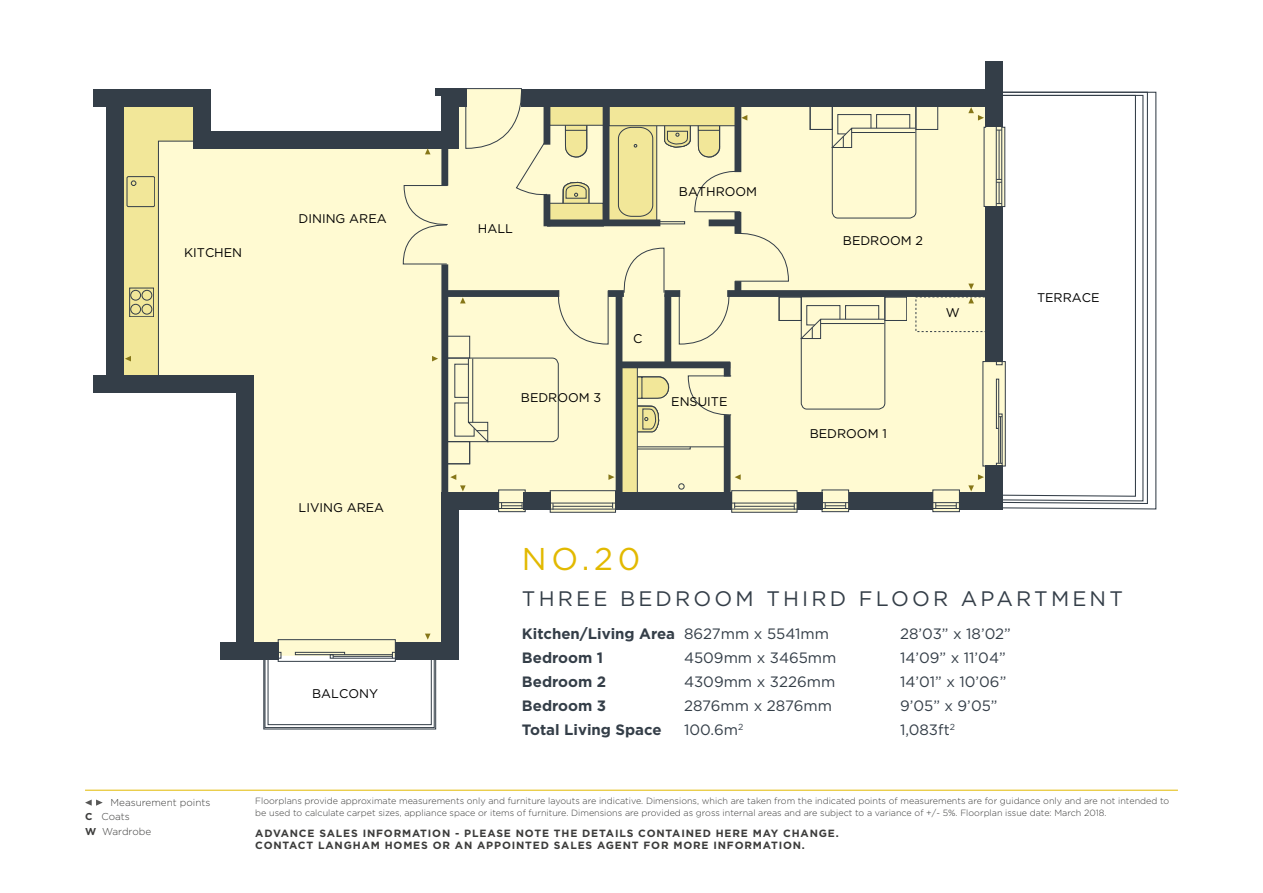
<style>
.page{position:relative;width:1263px;height:893px;background:#fff}
.page>*{position:absolute;margin:0;border:0;box-sizing:border-box;transform-origin:0 0}
.t1{font:31.5px "Gotham";color:#e2b900}
.t2{font:21px "Gotham";letter-spacing:.15em;color:#343e48}
.t3{font:15px "Gotham";color:#343e48}
.t4{font:700 15px "Gotham";color:#343e48}
.t5{font:12.6px "Gotham";color:#000}
.t6{font:700 10.5px/12px "Gotham";letter-spacing:.08em;color:#3c3c3b}
.t7{font:300 10.05px/14.4px "Gotham";color:#3c3c3b}
.t8{font:300 9px/12px "Gotham";color:#3c3c3b}
.s1{font-weight:700}
.s2{font-weight:400}
</style>
<div class="page">
<svg style="left:202px;top:148px;width:256px;height:504px;background:#fef9d4"></svg>
<div style="left:458px;top:107px;width:527px;height:406px;background:#fffad2"></div>
<div style="left:446px;top:336px;width:24px;height:22px;border:1px solid #343e48"></div>
<svg style="left:448px;top:358px;width:110px;height:106px;background:#f2eec9"></svg>
<div style="left:884px;top:297px;width:23px;height:24px;border:1px solid #343e48"></div>
<svg style="left:779px;top:297px;width:106px;height:112px;background:#f4f0ca"></svg>
<div style="left:916px;top:106px;width:22px;height:24px;border:1px solid #343e48"></div>
<svg style="left:810px;top:107px;width:106px;height:111px;background:#f4f0ca"></svg>
<hr style="left:625px;top:447px;width:100px;height:1px;background:#343e48">
<svg style="left:637px;top:446px;width:54px;height:4px"></svg>
<svg style="left:678px;top:483px;width:6px;height:6px"></svg>
<svg style="left:609px;top:126px;width:48px;height:93px;background:#e2d992"></svg>
<svg style="left:663px;top:126px;width:58px;height:33px;background:#dcd6a2"></svg>
<svg style="left:565px;top:125px;width:23px;height:34px"></svg>
<div style="left:609px;top:103px;width:131px;height:23px;background:#f2e799"></div>
<div style="left:609px;top:103px;width:131px;height:23px;border:1px solid #343e48"></div>
<svg style="left:637px;top:376px;width:33px;height:57px;background:#d6d19e"></svg>
<div style="left:622px;top:363px;width:15px;height:133px;background:#f2e799"></div>
<svg style="left:563px;top:181px;width:27px;height:22px"></svg>
<div style="left:549px;top:102px;width:56px;height:23px;background:#f2e799"></div>
<div style="left:547px;top:203px;width:56px;height:23px;background:#f2e799"></div>
<div style="left:547px;top:203px;width:56px;height:23px;border:1px solid #343e48"></div>
<div style="left:932px;top:490px;width:28px;height:22px;border:1px solid #343e48"></div>
<svg style="left:933px;top:502px;width:26px;height:7px"></svg>
<div style="left:822px;top:490px;width:27px;height:22px;border:1px solid #343e48"></div>
<svg style="left:822px;top:502px;width:27px;height:7px"></svg>
<svg style="left:983px;top:127px;width:2px;height:80px"></svg>
<div style="left:731px;top:490px;width:66px;height:23px;border:1px solid #343e48"></div>
<hr style="left:732px;top:503px;width:65px;height:1px;background:#343e48">
<hr style="left:732px;top:509px;width:65px;height:1px;background:#343e48">
<hr style="left:735px;top:506px;width:59px;height:1px;background:#343e48">
<div style="left:498px;top:490px;width:27px;height:22px;border:1px solid #343e48"></div>
<svg style="left:498px;top:502px;width:26px;height:7px"></svg>
<div style="left:550px;top:490px;width:66px;height:23px;border:1px solid #343e48"></div>
<hr style="left:550px;top:503px;width:65px;height:1px;background:#343e48">
<hr style="left:550px;top:509px;width:65px;height:1px;background:#343e48">
<hr style="left:553px;top:506px;width:59px;height:1px;background:#343e48">
<div style="left:278px;top:639px;width:118px;height:23px;border:1px solid #343e48"></div>
<svg style="left:263px;top:652px;width:173px;height:78px"></svg>
<svg style="left:554px;top:290px;width:55px;height:55px;background:#f6f1cb"></svg>
<div style="left:679px;top:290px;width:55px;height:55px;background:#fffad2"></div>
<svg style="left:688px;top:375px;width:44px;height:43px;background:#f3efca"></svg>
<div style="left:637px;top:221px;width:48px;height:3px;border:1px solid #343e48"></div>
<div style="left:465px;top:88px;width:83px;height:107px;background:#fffad2"></div>
<svg style="left:734px;top:229px;width:55px;height:53px;background:#f5f1cb"></svg>
<svg style="left:620px;top:248px;width:44px;height:45px;background:#f5f1cb"></svg>
<svg style="left:694px;top:168px;width:47px;height:44px;background:#f5f0cb"></svg>
<svg style="left:403px;top:185px;width:45px;height:79px;background:#f4efca"></svg>
<div style="left:441px;top:138px;width:7px;height:48px;background:#343e48"></div>
<div style="left:734px;top:99px;width:7px;height:73px;background:#343e48"></div>
<div style="left:734px;top:212px;width:7px;height:22px;background:#343e48"></div>
<div style="left:603px;top:99px;width:6px;height:124px;background:#343e48"></div>
<div style="left:543px;top:99px;width:7px;height:46px;background:#343e48"></div>
<div style="left:543px;top:194px;width:7px;height:32px;background:#343e48"></div>
<div style="left:734px;top:281px;width:7px;height:14px;background:#343e48"></div>
<div style="left:724px;top:362px;width:7px;height:15px;background:#343e48"></div>
<div style="left:724px;top:415px;width:7px;height:80px;background:#343e48"></div>
<div style="left:441px;top:264px;width:7px;height:261px;background:#343e48"></div>
<div style="left:664px;top:294px;width:7px;height:71px;background:#343e48"></div>
<div style="left:616px;top:294px;width:6px;height:211px;background:#343e48"></div>
<div style="left:727px;top:290px;width:265px;height:7px;background:#343e48"></div>
<div style="left:619px;top:361px;width:111px;height:7px;background:#343e48"></div>
<div style="left:608px;top:290px;width:16px;height:7px;background:#343e48"></div>
<div style="left:664px;top:290px;width:16px;height:7px;background:#343e48"></div>
<div style="left:443px;top:290px;width:116px;height:7px;background:#343e48"></div>
<div style="left:709px;top:219px;width:30px;height:7px;background:#343e48"></div>
<div style="left:547px;top:219px;width:113px;height:7px;background:#343e48"></div>
<div style="left:521px;top:89px;width:481px;height:18px;background:#343e48"></div>
<div style="left:441px;top:89px;width:25px;height:18px;background:#343e48"></div>
<div style="left:435px;top:89px;width:31px;height:7px;background:#343e48"></div>
<div style="left:93px;top:89px;width:109px;height:18px;background:#343e48"></div>
<div style="left:395px;top:642px;width:64px;height:17px;background:#343e48"></div>
<div style="left:450px;top:492px;width:48px;height:18px;background:#343e48"></div>
<div style="left:524px;top:492px;width:27px;height:18px;background:#343e48"></div>
<div style="left:985px;top:62px;width:18px;height:65px;background:#343e48"></div>
<div style="left:441px;top:97px;width:18px;height:35px;background:#343e48"></div>
<div style="left:193px;top:89px;width:18px;height:43px;background:#343e48"></div>
<div style="left:93px;top:376px;width:161px;height:17px;background:#343e48"></div>
<div style="left:236px;top:385px;width:18px;height:272px;background:#343e48"></div>
<div style="left:615px;top:492px;width:117px;height:18px;background:#343e48"></div>
<div style="left:797px;top:492px;width:25px;height:18px;background:#343e48"></div>
<div style="left:441px;top:492px;width:18px;height:164px;background:#343e48"></div>
<div style="left:220px;top:642px;width:58px;height:17px;background:#343e48"></div>
<div style="left:849px;top:492px;width:84px;height:18px;background:#343e48"></div>
<div style="left:959px;top:492px;width:44px;height:18px;background:#343e48"></div>
<div style="left:193px;top:131px;width:266px;height:17px;background:#343e48"></div>
<div style="left:106px;top:95px;width:18px;height:288px;background:#343e48"></div>
<svg style="left:1003px;top:91px;width:154px;height:419px"></svg>
<svg style="left:1003px;top:91px;width:145px;height:414px"></svg>
<svg style="left:985px;top:94px;width:159px;height:408px"></svg>
<svg style="left:124px;top:107px;width:78px;height:269px;background:#eee7af"></svg>
<svg style="left:432px;top:356px;width:6px;height:5px"></svg>
<svg style="left:608px;top:474px;width:6px;height:6px"></svg>
<svg style="left:735px;top:474px;width:6px;height:6px"></svg>
<svg style="left:741px;top:115px;width:6px;height:6px"></svg>
<svg style="left:460px;top:297px;width:6px;height:6px"></svg>
<svg style="left:450px;top:474px;width:16px;height:17px"></svg>
<svg style="left:968px;top:297px;width:6px;height:6px"></svg>
<svg style="left:968px;top:474px;width:16px;height:17px"></svg>
<svg style="left:968px;top:107px;width:16px;height:14px"></svg>
<svg style="left:968px;top:284px;width:6px;height:6px"></svg>
<svg style="left:425px;top:148px;width:5px;height:6px"></svg>
<svg style="left:425px;top:634px;width:5px;height:6px"></svg>
<svg style="left:85px;top:799px;width:18px;height:7px"></svg>
<hr style="left:85px;top:790px;width:1093px;height:1px;background:#e2b900">
<h3 class="t5" style="left:184px;top:245px;width:60px">KITCHEN</h3>
<h3 class="t5" style="left:298px;top:210px;width:90px">DINING AREA</h3>
<h3 class="t5" style="left:478px;top:220px;width:37px">HALL</h3>
<h3 class="t5" style="left:679px;top:184px;width:80px">BATHROOM</h3>
<h3 class="t5" style="left:521px;top:389px;width:82px">BEDROOM 3</h3>
<h3 class="t5" style="left:633px;top:331px;width:11px">C</h3>
<h3 class="t5" style="left:671px;top:394px;width:58px">ENSUITE</h3>
<h3 class="t5" style="left:843px;top:232px;width:82px">BEDROOM 2</h3>
<h3 class="t5" style="left:946px;top:305px;width:15px">W</h3>
<h3 class="t5" style="left:810px;top:426px;width:79px">BEDROOM 1</h3>
<h3 class="t5" style="left:1037px;top:290px;width:64px">TERRACE</h3>
<p class="t7" style="left:85px;top:795px;width:127px;text-indent:26px">Measurement points<br><span class="s1">C</span> Coats<br><span class="s1">W</span> Wardrobe</p>
<h3 class="t5" style="left:298px;top:500px;width:87px">LIVING AREA</h3>
<h3 class="t5" style="left:312px;top:686px;width:67px">BALCONY</h3>
<h1 class="t1" style="left:522px;top:538px;width:120px">NO.20</h1>
<h2 class="t2" style="left:522px;top:585px;width:602px">THREE BEDROOM THIRD FLOOR APARTMENT</h2>
<h3 class="t4" style="left:522px;top:623px;width:309px">Kitchen/Living Area <span class="s2">8627mm x 5541mm</span></h3>
<h3 class="t3" style="left:900px;top:624px;width:112px">28’03” x 18’02”</h3>
<h3 class="t4" style="left:522px;top:647px;width:83px">Bedroom 1</h3>
<h3 class="t3" style="left:684px;top:648px;width:154px">4509mm x 3465mm</h3>
<h3 class="t3" style="left:900px;top:648px;width:107px">14’09” x 11’04”</h3>
<h3 class="t4" style="left:522px;top:671px;width:86px">Bedroom 2</h3>
<h3 class="t3" style="left:684px;top:672px;width:153px">4309mm x 3226mm</h3>
<h3 class="t3" style="left:900px;top:672px;width:108px">14’01” x 10’06”</h3>
<h3 class="t4" style="left:522px;top:695px;width:86px">Bedroom 3</h3>
<h3 class="t3" style="left:684px;top:696px;width:149px">2876mm x 2876mm</h3>
<h3 class="t3" style="left:900px;top:696px;width:99px">9’05” x 9’05”</h3>
<h3 class="t4" style="left:522px;top:719px;width:141px">Total Living Space</h3>
<h3 class="t3" style="left:684px;top:720px;width:61px">100.6m<sup>2</sup></h3>
<h3 class="t3" style="left:900px;top:720px;width:56px">1,083ft<sup>2</sup></h3>
<p class="t8" style="left:255px;top:795px;width:915px">Floorplans provide approximate measurements only and furniture layouts are indicative. Dimensions, which are taken from the indicated points of measurements are for guidance only and are not intended to be used to calculate carpet sizes, appliance space or items of furniture. Dimensions are provided as gross internal areas and are subject to a variance of +/- 5%. Floorplan issue date: March 2018.</p>
<p class="t6" style="left:255px;top:827px;width:585px">ADVANCE SALES INFORMATION - PLEASE NOTE THE DETAILS CONTAINED HERE MAY CHANGE.<br>CONTACT LANGHAM HOMES OR AN APPOINTED SALES AGENT FOR MORE INFORMATION.</p>
</div>
